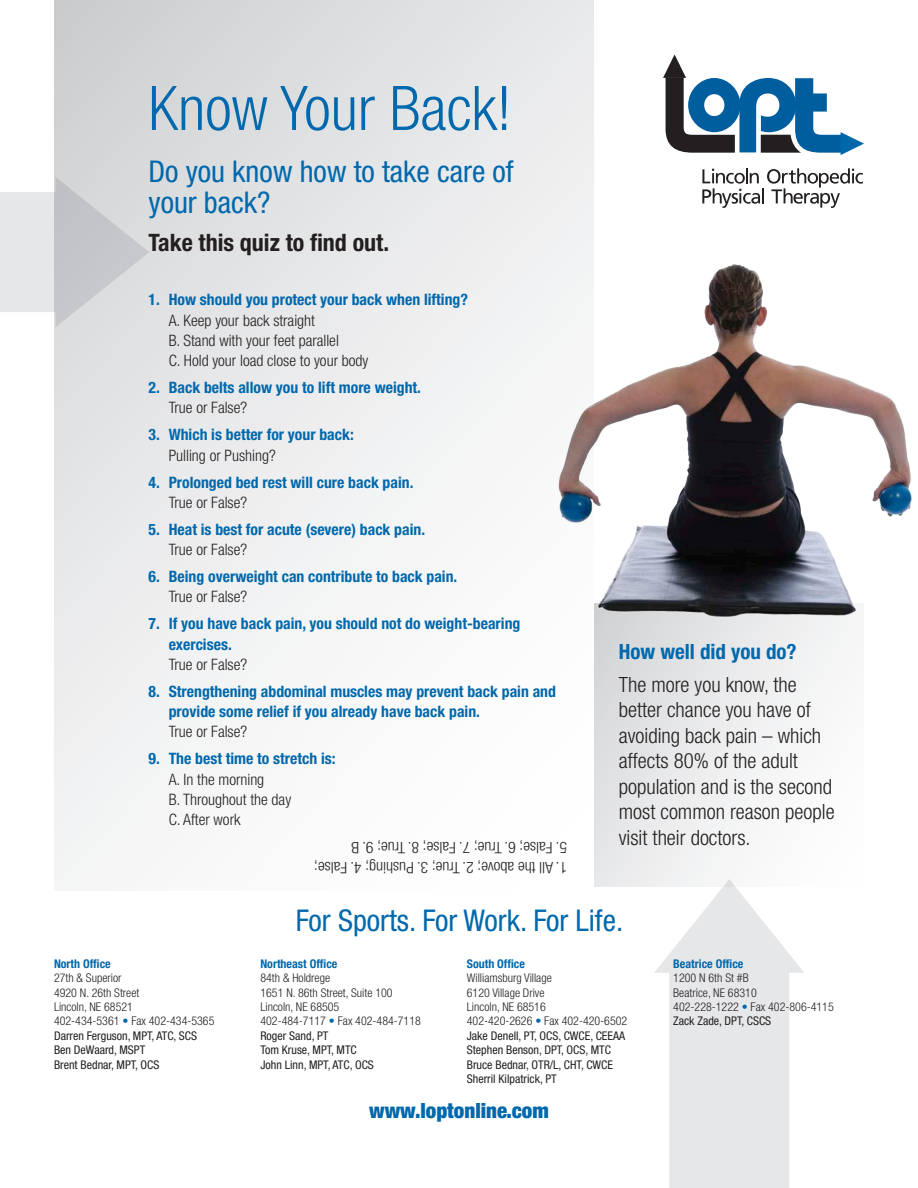
<style>
.page{position:relative;width:918px;height:1188px;background:#fff}
.page>*{position:absolute;margin:0;border:0;box-sizing:border-box;transform-origin:0 0}
.t1{font:300 condensed 61.5px "Helvetica Neue";color:#0068ac}
.t2{font:condensed 30px/31.5px "Helvetica Neue";color:#0068ac}
.t3{font:700 condensed 24px "Helvetica Neue";color:#231f20}
.t4{font:300 condensed 21px/25.5px "Helvetica Neue";color:#231f20}
.t5{font:900 condensed 21px "Helvetica Neue";color:#0068ac}
.t6{font:700 condensed 21px "Helvetica Neue";color:#0068ac}
.t7{font:700 condensed 15.75px/20.2px "Helvetica Neue";color:#0068ac}
.t8{font:300 condensed 15.75px "Helvetica Neue";color:#231f20}
.t9{font:300 condensed 12px "Helvetica Neue";color:#231f20}
.t10{font:condensed 12px "Helvetica Neue";color:#231f20}
.t11{font:700 condensed 12px "Helvetica Neue";color:#0068ac}
.s1{font-weight:300;color:#231f20}
.s2{color:#0068ac}
</style>
<div class="page">
<svg style="left:654px;top:887px;width:150px;height:301px;fill:#e6e7e9"></svg>
<div style="left:54px;top:0;width:540px;height:891px;background:linear-gradient(to bottom,#dcdddf,#fdfdfd)"></div>
<svg style="left:0;top:177px;width:149px;height:150px;background:#d9dadc"></svg>
<svg style="left:702px;top:168px;width:161px;height:39px"></svg>
<svg style="left:663px;top:54px;width:201px;height:101px"></svg>
<div style="left:594px;top:604px;width:270px;height:283px;background:linear-gradient(to right,#dedfe1,#fdfdfd)"></div>
<img style="left:509px;top:239px;width:403px;height:396px">
<p class="t1" style="left:148px;top:73px;width:364px">Know Your Back!</p>
<p class="t2" style="left:148px;top:155px;width:367px">Do you know how to take care of your back?</p>
<p class="t3" style="left:148px;top:228px;width:242px">Take this quiz to find out.</p>
<p class="t7" style="left:169px;top:290px;width:301px;text-indent:-20px">1. How should you protect your back when lifting?<br><span class="s1">A. Keep your back straight</span></p>
<p class="t8" style="left:169px;top:331px;width:172px">B. Stand with your feet parallel</p>
<p class="t8" style="left:169px;top:352px;width:201px">C. Hold your load close to your body</p>
<p class="t7" style="left:169px;top:377px;width:254px;text-indent:-20px">2. Back belts allow you to lift more weight.<br><span class="s1">True or False?</span></p>
<p class="t7" style="left:169px;top:425px;width:187px;text-indent:-20px">3. Which is better for your back:<br><span class="s1">Pulling or Pushing?</span></p>
<p class="t7" style="left:169px;top:472px;width:246px;text-indent:-20px">4. Prolonged bed rest will cure back pain.<br><span class="s1">True or False?</span></p>
<p class="t7" style="left:169px;top:519px;width:258px;text-indent:-20px">5. Heat is best for acute (severe) back pain.<br><span class="s1">True or False?</span></p>
<p class="t7" style="left:169px;top:566px;width:290px;text-indent:-20px">6. Being overweight can contribute to back pain.<br><span class="s1">True or False?</span></p>
<p class="t7" style="left:169px;top:614px;width:353px;text-indent:-20px">7. If you have back pain, you should not do weight-bearing exercises.<br><span class="s1">True or False?</span></p>
<p class="t7" style="left:169px;top:681px;width:389px;text-indent:-20px">8. Strengthening abdominal muscles may prevent back pain and provide some relief if you already have back pain.<br><span class="s1">True or False?</span></p>
<p class="t7" style="left:169px;top:749px;width:168px;text-indent:-20px">9. The best time to stretch is:<br><span class="s1">A. In the morning</span></p>
<p class="t8" style="left:169px;top:790px;width:124px">B. Throughout the day</p>
<p class="t8" style="left:169px;top:811px;width:73px">C. After work</p>
<p class="t8" style="left:567px;top:857px;width:217px;rotate:-180deg">5. False; 6. True; 7. False; 8. True; 9. B</p>
<p class="t8" style="left:567px;top:877px;width:254px;rotate:-180deg">1. All the above; 2. True; 3. Pushing; 4. False;</p>
<p class="t6" style="left:619px;top:639px;width:179px">How well did you do?</p>
<p class="t4" style="left:619px;top:671px;width:217px">The more you know, the better chance you have of avoiding back pain – which affects 80% of the adult population and is the second most common reason people visit their doctors.</p>
<p class="t11" style="left:54px;top:956px;width:58px">North Office</p>
<p class="t9" style="left:54px;top:971px;width:69px">27th &amp; Superior</p>
<p class="t9" style="left:54px;top:985px;width:87px">4920 N. 26th Street</p>
<p class="t9" style="left:54px;top:1000px;width:80px">Lincoln, NE 68521</p>
<p class="t9" style="left:54px;top:1014px;width:162px">402-434-5361 <span class="s2">•</span> Fax 402-434-5365</p>
<p class="t10" style="left:54px;top:1029px;width:145px">Darren Ferguson, MPT, ATC, SCS</p>
<p class="t10" style="left:54px;top:1043px;width:93px">Ben DeWaard, MSPT</p>
<p class="t10" style="left:54px;top:1057px;width:107px">Brent Bednar, MPT, OCS</p>
<p class="t2" style="left:296px;top:904px;width:329px">For Sports. For Work. For Life.</p>
<p class="t11" style="left:260px;top:956px;width:79px">Northeast Office</p>
<p class="t9" style="left:260px;top:971px;width:71px">84th &amp; Holdrege</p>
<p class="t9" style="left:260px;top:985px;width:134px">1651 N. 86th Street, Suite 100</p>
<p class="t9" style="left:260px;top:1000px;width:80px">Lincoln, NE 68505</p>
<p class="t9" style="left:260px;top:1014px;width:162px">402-484-7117 <span class="s2">•</span> Fax 402-484-7118</p>
<p class="t10" style="left:260px;top:1029px;width:69px">Roger Sand, PT</p>
<p class="t10" style="left:260px;top:1043px;width:98px">Tom Kruse, MPT, MTC</p>
<p class="t10" style="left:260px;top:1057px;width:115px">John Linn, MPT, ATC, OCS</p>
<p class="t11" style="left:467px;top:956px;width:60px">South Office</p>
<p class="t9" style="left:467px;top:971px;width:87px">Williamsburg Village</p>
<p class="t9" style="left:467px;top:985px;width:79px">6120 Village Drive</p>
<p class="t9" style="left:467px;top:1000px;width:80px">Lincoln, NE 68516</p>
<p class="t9" style="left:467px;top:1014px;width:162px">402-420-2626 <span class="s2">•</span> Fax 402-420-6502</p>
<p class="t10" style="left:467px;top:1029px;width:160px">Jake Denell, PT, OCS, CWCE, CEEAA</p>
<p class="t10" style="left:467px;top:1043px;width:146px">Stephen Benson, DPT, OCS, MTC</p>
<p class="t10" style="left:467px;top:1057px;width:148px">Bruce Bednar, OTR/L, CHT, CWCE</p>
<p class="t10" style="left:467px;top:1072px;width:91px">Sherril Kilpatrick, PT</p>
<p class="t5" style="left:369px;top:1098px;width:181px">www.loptonline.com</p>
<p class="t11" style="left:673px;top:956px;width:72px">Beatrice Office</p>
<p class="t9" style="left:673px;top:971px;width:77px">1200 N 6th St #B</p>
<p class="t9" style="left:673px;top:985px;width:85px">Beatrice, NE 68310</p>
<p class="t9" style="left:673px;top:1000px;width:162px">402-228-1222 <span class="s2">•</span> Fax 402-806-4115</p>
<p class="t10" style="left:673px;top:1014px;width:99px">Zack Zade, DPT, CSCS</p>
</div>
